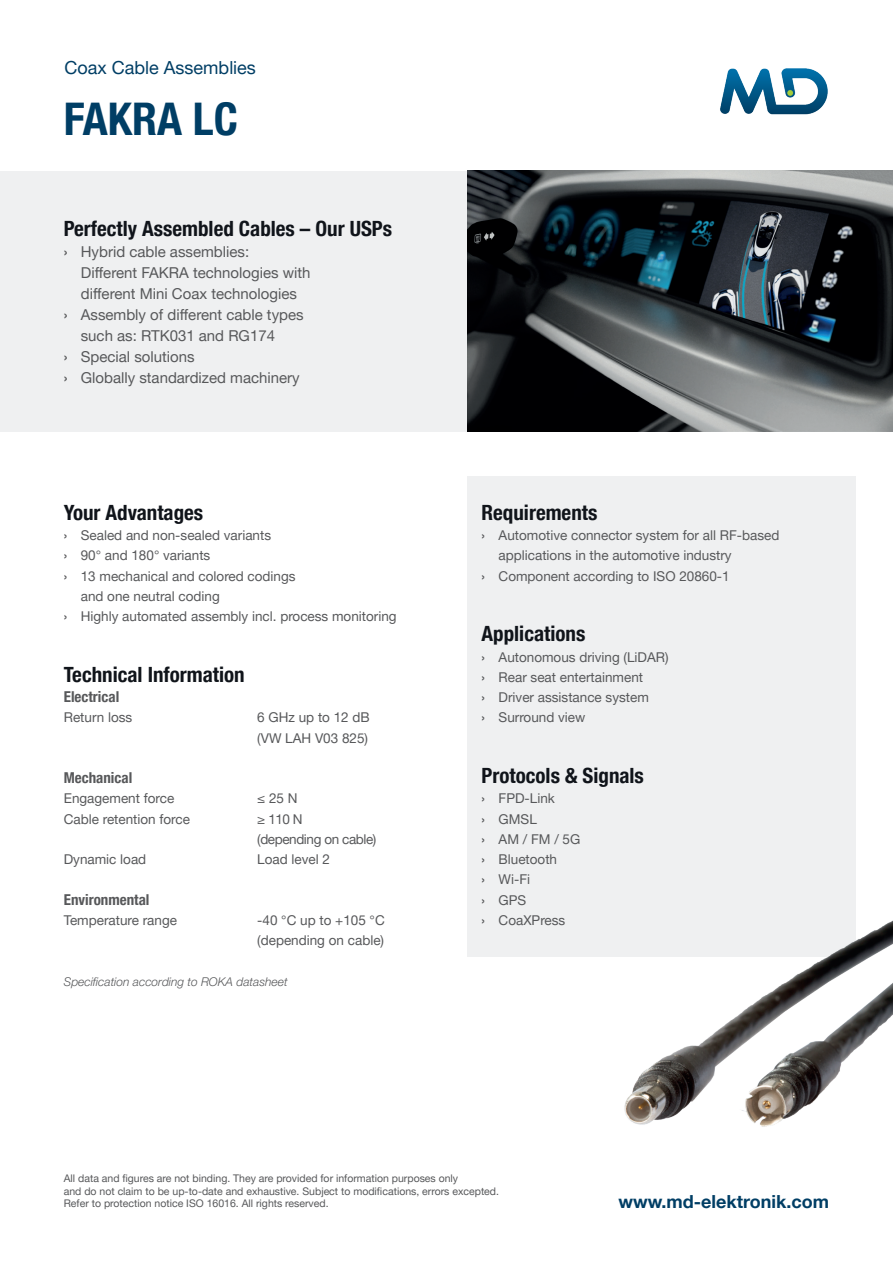
<style>
.page{position:relative;width:893px;height:1263px;background:#fff}
.page>*{position:absolute;margin:0;border:0;box-sizing:border-box;transform-origin:0 0}
.t1{font:700 condensed 45px "Helvetica Neue LT Pro";color:#003e65}
.t2{font:700 condensed 21px "Helvetica Neue LT Pro";color:#10141a}
.t3{font:700 18px "Helvetica Neue LT Pro";color:#003e65}
.t4{font:18px "Helvetica Neue LT Pro";color:#003e65}
.t5{font:15px "Helvetica Neue LT Pro";color:#57585a}
.t6{font:700 condensed 15px "Helvetica Neue LT Pro";color:#57585a}
.t7{font:13.5px/20.2px "Helvetica Neue LT Pro";color:#57585a}
.t8{font:13.5px/20.2px "Helvetica Neue LT Pro";letter-spacing:-.03em;color:#57585a}
.t9{font:italic 300 12px "Helvetica Neue LT Pro";color:#57585a}
.t10{font:10.5px/12.6px "Helvetica Neue LT Pro";color:#57585a}
.s1{font-weight:500}
</style>
<div class="page">
<div style="left:468px;top:476px;width:388px;height:481px;background:#eff0f1"></div>
<div style="left:0;top:171px;width:893px;height:260px;background:#eff0f1"></div>
<img style="left:720px;top:69px;width:108px;height:46px">
<img style="left:468px;top:171px;width:425px;height:260px">
<img style="left:624px;top:920px;width:269px;height:207px">
<h3 class="t4" style="left:65px;top:57px;width:193px">Coax Cable Assemblies</h3>
<h1 class="t1" style="left:64px;top:92px;width:176px">FAKRA LC</h1>
<h2 class="t2" style="left:64px;top:216px;width:330px">Perfectly Assembled Cables – Our USPs</h2>
<p class="t5" style="left:64px;top:243px;width:187px"><span class="s1">›</span> Hybrid cable assemblies:</p>
<p class="t5" style="left:81px;top:264px;width:231px">Different FAKRA technologies with</p>
<p class="t5" style="left:81px;top:285px;width:218px">different Mini Coax technologies</p>
<p class="t5" style="left:64px;top:306px;width:241px"><span class="s1">›</span> Assembly of different cable types</p>
<p class="t5" style="left:81px;top:327px;width:196px">such as: RTK031 and RG174</p>
<p class="t5" style="left:64px;top:348px;width:132px"><span class="s1">›</span> Special solutions</p>
<p class="t5" style="left:64px;top:369px;width:237px"><span class="s1">›</span> Globally standardized machinery</p>
<h2 class="t2" style="left:64px;top:500px;width:141px">Your Advantages</h2>
<p class="t7" style="left:64px;top:525px;width:209px"><span class="s1">›</span> Sealed and non-sealed variants</p>
<p class="t7" style="left:64px;top:545px;width:148px"><span class="s1">›</span> 90° and 180° variants</p>
<p class="t7" style="left:64px;top:565px;width:233px"><span class="s1">›</span> 13 mechanical and colored codings</p>
<p class="t7" style="left:81px;top:586px;width:141px">and one neutral coding</p>
<p class="t7" style="left:64px;top:606px;width:334px"><span class="s1">›</span> Highly automated assembly incl. process monitoring</p>
<h2 class="t2" style="left:64px;top:662px;width:182px">Technical Information</h2>
<p class="t6" style="left:64px;top:688px;width:57px">Electrical</p>
<p class="t7" style="left:64px;top:707px;width:70px">Return loss</p>
<p class="t7" style="left:257px;top:707px;width:114px">6 GHz up to 12 dB (VW LAH V03 825)</p>
<p class="t6" style="left:64px;top:769px;width:70px">Mechanical</p>
<p class="t7" style="left:64px;top:788px;width:112px">Engagement force</p>
<p class="t7" style="left:257px;top:788px;width:42px">≤ 25 N</p>
<p class="t7" style="left:64px;top:808px;width:128px">Cable retention force</p>
<p class="t8" style="left:257px;top:808px;width:121px">≥ 110 N<br>(depending on cable)</p>
<p class="t7" style="left:64px;top:849px;width:84px">Dynamic load</p>
<p class="t7" style="left:257px;top:849px;width:74px">Load level 2</p>
<p class="t6" style="left:64px;top:890px;width:87px">Environmental</p>
<p class="t7" style="left:64px;top:910px;width:115px">Temperature range</p>
<p class="t7" style="left:257px;top:910px;width:129px">-40 °C up to +105 °C (depending on cable)</p>
<p class="t9" style="left:64px;top:974px;width:225px">Specification according to ROKA datasheet</p>
<h2 class="t2" style="left:482px;top:500px;width:117px">Requirements</h2>
<p class="t7" style="left:482px;top:525px;width:299px"><span class="s1">›</span> Automotive connector system for all RF-based</p>
<p class="t7" style="left:499px;top:545px;width:235px">applications in the automotive industry</p>
<p class="t7" style="left:482px;top:565px;width:250px"><span class="s1">›</span> Component according to ISO 20860-1</p>
<h2 class="t2" style="left:482px;top:621px;width:105px">Applications</h2>
<p class="t7" style="left:482px;top:646px;width:189px"><span class="s1">›</span> Autonomous driving (LiDAR) <span class="s1">›</span> Rear seat entertainment<br><span class="s1">›</span> Driver assistance system<br><span class="s1">›</span> Surround view</p>
<h2 class="t2" style="left:482px;top:763px;width:164px">Protocols &amp; Signals</h2>
<p class="t7" style="left:482px;top:788px;width:100px"><span class="s1">›</span> FPD-Link<br><span class="s1">›</span> GMSL<br><span class="s1">›</span> AM / FM / 5G <span class="s1">›</span> Bluetooth<br><span class="s1">›</span> Wi-Fi<br><span class="s1">›</span> GPS<br><span class="s1">›</span> CoaXPress</p>
<p class="t10" style="left:64px;top:1172px;width:437px">All data and figures are not binding. They are provided for information purposes only<br>and do not claim to be up-to-date and exhaustive. Subject to modifications, errors excepted.<br>Refer to protection notice ISO 16016. All rights reserved.</p>
<h3 class="t3" style="left:619px;top:1191px;width:212px">www.md-elektronik.com</h3>
</div>
